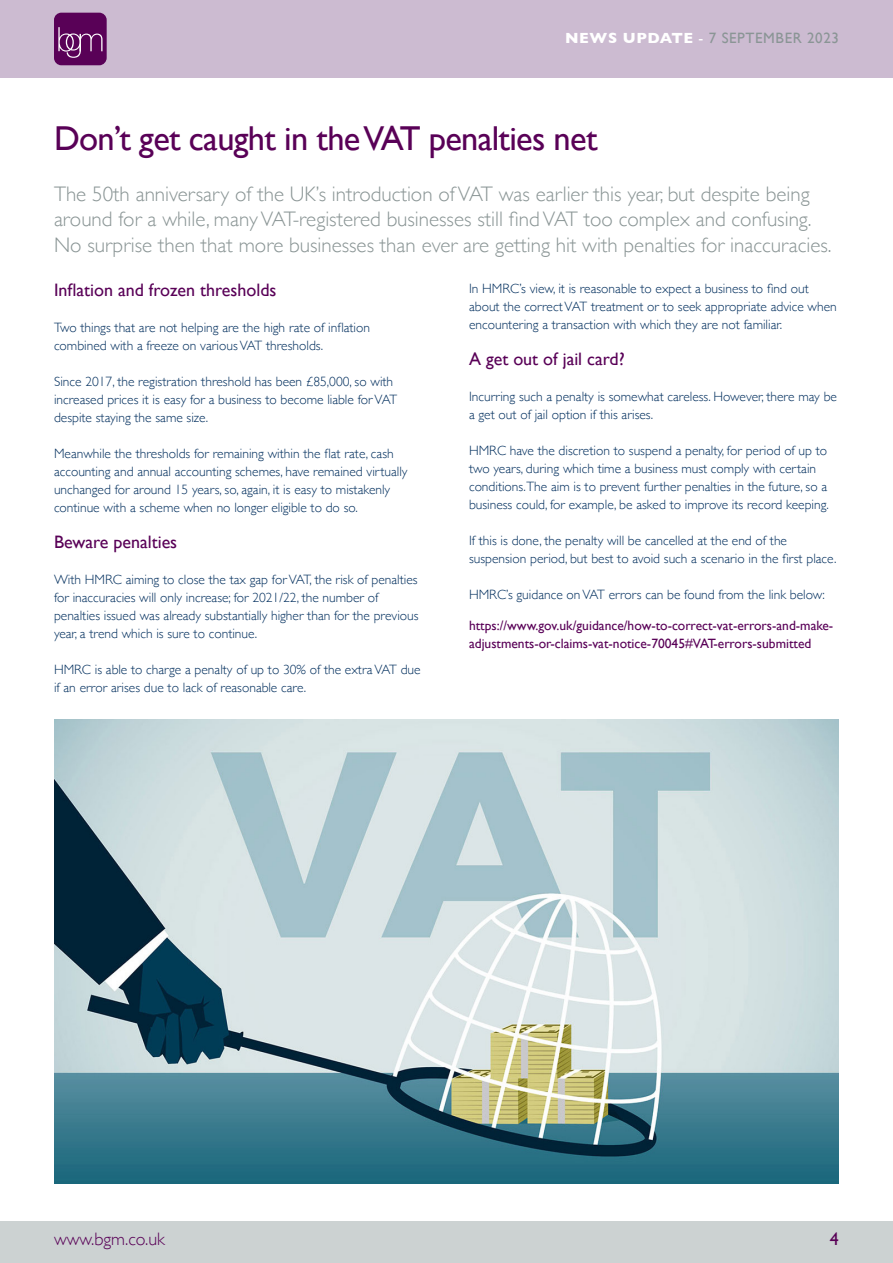
<style>
.page{position:relative;width:893px;height:1263px;background:#fff}
.page>*{position:absolute;margin:0;border:0;box-sizing:border-box;transform-origin:0 0}
.t1{font:34.5px "Gill Sans";letter-spacing:-.02em;color:#590157}
.t2{font:300 21px/25.5px "Gill Sans";color:#8a9595}
.t3{font:18px "Gill Sans";color:#590157}
.t4{font:300 18px "Gill Sans";color:#590157}
.t5{font:15px "Gill Sans";letter-spacing:.04em;color:#8a9595}
.t6{font:300 13.5px/18px "Gill Sans";color:#002e5d}
.t7{font:13.5px/18px "Gill Sans";color:#590157}
.s1{font-weight:700;color:#fff}
.s2{color:#fff}
</style>
<div class="page">
<div style="left:0;top:0;width:893px;height:78px;background:#ccbbd1"></div>
<div style="left:54px;top:13px;width:53px;height:52px;background:#590157;border-radius:7px"></div>
<svg style="left:58px;top:27px;width:44px;height:31px"></svg>
<div style="left:0;top:1221px;width:893px;height:42px;background:#ccd2d2"></div>
<img style="left:54px;top:719px;width:785px;height:464px">
<p class="t5" style="left:565px;top:29px;width:275px"><span class="s1">NEWS UPDATE</span> <span class="s2">-</span> 7 SEPTEMBER 2023</p>
<p class="t1" style="left:54px;top:118px;width:545px">Don’t get caught in the VAT penalties net</p>
<p class="t2" style="left:54px;top:180px;width:779px">The 50th anniversary of the UK’s introduction of VAT was earlier this year, but despite being around for a while, many VAT-registered businesses still find VAT too complex and confusing.<br>No surprise then that more businesses than ever are getting hit with penalties for inaccuracies.</p>
<p class="t3" style="left:54px;top:279px;width:224px">Inflation and frozen thresholds</p>
<p class="t6" style="left:54px;top:318px;width:318px">Two things that are not helping are the high rate of inflation</p>
<p class="t6" style="left:54px;top:336px;width:271px">combined with a freeze on various VAT thresholds.</p>
<p class="t6" style="left:54px;top:372px;width:345px">Since 2017, the registration threshold has been £85,000, so with increased prices it is easy for a business to become liable for VAT despite staying the same size.</p>
<p class="t6" style="left:54px;top:444px;width:355px">Meanwhile the thresholds for remaining within the flat rate, cash accounting and annual accounting schemes, have remained virtually unchanged for around 15 years, so, again, it is easy to mistakenly</p>
<p class="t6" style="left:54px;top:498px;width:305px">continue with a scheme when no longer eligible to do so.</p>
<p class="t3" style="left:54px;top:531px;width:125px">Beware penalties</p>
<p class="t6" style="left:54px;top:570px;width:365px">With HMRC aiming to close the tax gap for VAT, the risk of penalties for inaccuracies will only increase; for 2021/22, the number of</p>
<p class="t6" style="left:54px;top:606px;width:366px">penalties issued was already substantially higher than for the previous year, a trend which is sure to continue.</p>
<p class="t6" style="left:54px;top:660px;width:368px">HMRC is able to charge a penalty of up to 30% of the extra VAT due if an error arises due to lack of reasonable care.</p>
<p class="t6" style="left:469px;top:278px;width:369px">In HMRC’s view, it is reasonable to expect a business to find out about the correct VAT treatment or to seek appropriate advice when encountering a transaction with which they are not familiar.</p>
<p class="t3" style="left:469px;top:348px;width:157px">A get out of jail card?</p>
<p class="t6" style="left:469px;top:386px;width:369px">Incurring such a penalty is somewhat careless. However, there may be a get out of jail option if this arises.</p>
<p class="t6" style="left:469px;top:440px;width:361px">HMRC have the discretion to suspend a penalty, for period of up to two years, during which time a business must comply with certain conditions.The aim is to prevent further penalties in the future, so a business could, for example, be asked to improve its record keeping.</p>
<p class="t6" style="left:469px;top:530px;width:320px">If this is done, the penalty will be cancelled at the end of the</p>
<p class="t6" style="left:469px;top:548px;width:369px">suspension period, but best to avoid such a scenario in the first place.</p>
<p class="t6" style="left:469px;top:584px;width:357px">HMRC’s guidance on VAT errors can be found from the link below:</p>
<p class="t7" style="left:469px;top:616px;width:366px">https://www.gov.uk/guidance/how-to-correct-vat-errors-and-make&shy;adjustments-or-claims-vat-notice-70045#VAT-errors-submitted</p>
<p class="t4" style="left:54px;top:1225px;width:112px">www.bgm.co.uk</p>
<p class="t3" style="left:830px;top:1228px;width:10px">4</p>
</div>
